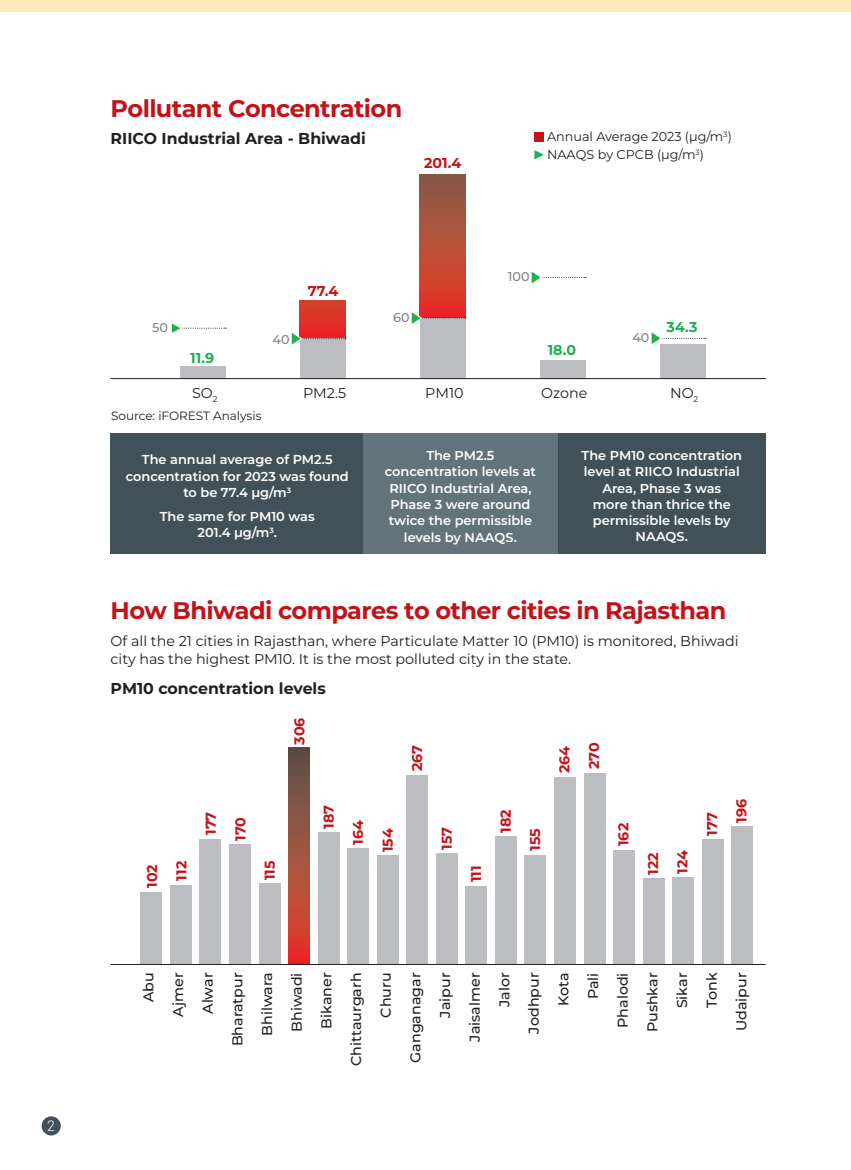
<style>
.page{position:relative;width:851px;height:1170px;background:#fff}
.page>*{position:absolute;margin:0;border:0;box-sizing:border-box;transform-origin:0 0}
.t1{font:700 24px "Montserrat";letter-spacing:-.025em;color:#c4121a}
.t2{font:700 15.75px "Montserrat";color:#231f20}
.t3{font:300 15px "Barlow";color:#fff}
.t4{font:14.25px/18px "Montserrat";color:#231f20}
.t5{font:500 14.25px/29.7px "Montserrat";color:#231f20;text-align:right}
.t6{font:700 14.25px/29.4px "Montserrat";color:#c4121a}
.t7{font:700 14.25px "Montserrat";color:#1fb04f}
.t8{font:600 12.9px/16.4px "Montserrat";color:#fff;text-align:center}
.t9{font:12.75px/18px "Montserrat";color:#231f20}
.t10{font:500 12.75px "Montserrat";color:#808285}
.t11{font:12px "Montserrat";color:#231f20}
</style>
<div class="page">
<div style="left:42px;top:1116px;width:19px;height:19px;background:#425159;border-radius:50%"></div>
<div style="left:0;top:0;width:850px;height:12px;background:#fee9ba"></div>
<svg style="left:850px;top:0;width:1px;height:12px"></svg>
<div style="left:534px;top:132px;width:9px;height:9px;background:#c4121a"></div>
<svg style="left:534px;top:150px;width:9px;height:9px"></svg>
<div style="left:659px;top:344px;width:46px;height:35px;background:#bcbdc0"></div>
<svg style="left:651px;top:332px;width:55px;height:14px"></svg>
<div style="left:539px;top:360px;width:46px;height:19px;background:#bcbdc0"></div>
<div style="left:180px;top:367px;width:46px;height:12px;background:#bcbdc0"></div>
<svg style="left:171px;top:323px;width:55px;height:10px"></svg>
<svg style="left:299px;top:300px;width:46px;height:31px"></svg>
<div style="left:299px;top:339px;width:46px;height:40px;background:#bcbdc0"></div>
<svg style="left:291px;top:331px;width:55px;height:15px"></svg>
<div style="left:419px;top:175px;width:46px;height:145px;background:linear-gradient(to bottom,#85604a,#eb3524)"></div>
<div style="left:419px;top:318px;width:46px;height:61px;background:#bcbdc0"></div>
<hr style="left:111px;top:378px;width:654px;height:1px;background:#231f20">
<div style="left:111px;top:434px;width:654px;height:120px;background:#425159"></div>
<div style="left:363px;top:434px;width:194px;height:120px;background:#63737b"></div>
<svg style="left:531px;top:272px;width:55px;height:12px"></svg>
<svg style="left:411px;top:310px;width:55px;height:16px"></svg>
<div style="left:731px;top:825px;width:22px;height:139px;background:#bcbdc0"></div>
<div style="left:701px;top:839px;width:22px;height:125px;background:#bcbdc0"></div>
<div style="left:672px;top:876px;width:22px;height:88px;background:#bcbdc0"></div>
<div style="left:642px;top:878px;width:22px;height:86px;background:#bcbdc0"></div>
<div style="left:613px;top:849px;width:22px;height:115px;background:#bcbdc0"></div>
<div style="left:583px;top:773px;width:22px;height:191px;background:#bcbdc0"></div>
<div style="left:554px;top:776px;width:21px;height:188px;background:#bcbdc0"></div>
<div style="left:524px;top:854px;width:22px;height:110px;background:#bcbdc0"></div>
<div style="left:495px;top:835px;width:21px;height:129px;background:#bcbdc0"></div>
<div style="left:465px;top:885px;width:22px;height:79px;background:#bcbdc0"></div>
<div style="left:436px;top:853px;width:21px;height:111px;background:#bcbdc0"></div>
<div style="left:406px;top:775px;width:22px;height:189px;background:#bcbdc0"></div>
<div style="left:377px;top:855px;width:21px;height:109px;background:#bcbdc0"></div>
<div style="left:347px;top:848px;width:22px;height:116px;background:#bcbdc0"></div>
<div style="left:317px;top:832px;width:22px;height:132px;background:#bcbdc0"></div>
<svg style="left:288px;top:747px;width:22px;height:217px;background:#a14b3b"></svg>
<div style="left:258px;top:883px;width:22px;height:81px;background:#bcbdc0"></div>
<div style="left:229px;top:844px;width:22px;height:120px;background:#bcbdc0"></div>
<div style="left:199px;top:839px;width:22px;height:125px;background:#bcbdc0"></div>
<div style="left:170px;top:885px;width:22px;height:79px;background:#bcbdc0"></div>
<div style="left:140px;top:892px;width:22px;height:72px;background:#bcbdc0"></div>
<hr style="left:111px;top:964px;width:654px;height:1px;background:#231f20">
<p class="t3" style="left:47px;top:1114px;width:9px">2</p>
<h1 class="t1" style="left:111px;top:92px;width:293px">Pollutant Concentration</h1>
<p class="t2" style="left:111px;top:128px;width:257px">RIICO Industrial Area - Bhiwadi</p>
<p class="t6" style="left:424px;top:148px;width:39px">201.4</p>
<p class="t10" style="left:152px;top:319px;width:17px">50</p>
<p class="t7" style="left:190px;top:348px;width:25px">11.9</p>
<p class="t4" style="left:192px;top:383px;width:27px">SO<sub>2</sub></p>
<p class="t11" style="left:111px;top:407px;width:152px">Source: iFOREST Analysis</p>
<p class="t10" style="left:272px;top:330px;width:19px">40</p>
<p class="t6" style="left:308px;top:275px;width:32px">77.4</p>
<p class="t4" style="left:303px;top:383px;width:45px">PM2.5</p>
<p class="t10" style="left:393px;top:309px;width:18px">60</p>
<p class="t4" style="left:425px;top:383px;width:40px">PM10</p>
<p class="t9" style="left:547px;top:127px;width:186px">Annual Average 2023 (µg/m<sup>3</sup>)<br>NAAQS by CPCB (µg/m<sup>3</sup>)</p>
<p class="t10" style="left:507px;top:268px;width:23px">100</p>
<p class="t7" style="left:547px;top:341px;width:30px">18.0</p>
<p class="t4" style="left:541px;top:383px;width:48px">Ozone</p>
<p class="t10" style="left:632px;top:328px;width:19px">40</p>
<p class="t7" style="left:666px;top:318px;width:32px">34.3</p>
<p class="t4" style="left:670px;top:383px;width:30px">NO<sub>2</sub></p>
<p class="t8" style="left:126px;top:451px;width:224px">The annual average of PM2.5 concentration for 2023 was found to be 77.4 µg/m<sup>3</sup></p>
<p class="t8" style="left:160px;top:507px;width:156px">The same for PM10 was<br>201.4 µg/m<sup>3</sup>.</p>
<p class="t8" style="left:385px;top:447px;width:153px">The PM2.5 concentration levels at<br>RIICO Industrial Area,<br>Phase 3 were around twice the permissible levels by NAAQS.</p>
<p class="t8" style="left:581px;top:447px;width:162px">The PM10 concentration level at RIICO Industrial<br>Area, Phase 3 was<br>more than thrice the permissible levels by<br>NAAQS.</p>
<h1 class="t1" style="left:111px;top:594px;width:617px">How Bhiwadi compares to other cities in Rajasthan</h1>
<p class="t4" style="left:111px;top:631px;width:629px">Of all the 21 cities in Rajasthan, where Particulate Matter 10 (PM10) is monitored, Bhiwadi city has the highest PM10. It is the most polluted city in the state.</p>
<p class="t2" style="left:111px;top:677px;width:216px">PM10 concentration levels</p>
<p class="t6" style="left:137px;top:887px;width:28px;text-align:center;rotate:-90deg">102<br>112</p>
<p class="t6" style="left:196px;top:841px;width:31px;text-align:center;rotate:-90deg">177<br>170</p>
<p class="t6" style="left:284px;top:744px;width:29px;rotate:-90deg">306</p>
<p class="t6" style="left:255px;top:880px;width:21px;rotate:-90deg">115</p>
<p class="t6" style="left:313px;top:828px;width:25px;rotate:-90deg">187</p>
<p class="t6" style="left:343px;top:844px;width:26px;rotate:-90deg">164</p>
<p class="t6" style="left:372px;top:852px;width:25px;rotate:-90deg">154</p>
<p class="t6" style="left:402px;top:771px;width:28px;rotate:-90deg">267</p>
<p class="t6" style="left:431px;top:849px;width:24px;rotate:-90deg">157</p>
<p class="t6" style="left:461px;top:882px;width:18px;rotate:-90deg">111</p>
<p class="t6" style="left:490px;top:850px;width:43px;text-indent:18px;rotate:-90deg">182<br>155</p>
<p class="t6" style="left:549px;top:773px;width:32px;rotate:-90deg">264<br>270</p>
<p class="t6" style="left:608px;top:846px;width:25px;rotate:-90deg">162</p>
<p class="t6" style="left:637px;top:874px;width:26px;rotate:-90deg">122<br>124</p>
<p class="t6" style="left:696px;top:822px;width:25px;text-indent:-13px;rotate:-90deg">177<br>196</p>
<p class="t5" style="left:133px;top:1065px;width:95px;rotate:-90deg">Abu<br>Ajmer<br>Alwar<br>Bharatpur<br>Bhilwara<br>Bhiwadi<br>Bikaner<br>Chittaurgarh<br>Churu<br>Ganganagar<br>Jaipur<br>Jaisalmer<br>Jalor<br>Jodhpur<br>Kota<br>Pali<br>Phalodi<br>Pushkar<br>Sikar<br>Tonk<br>Udaipur</p>
</div>
